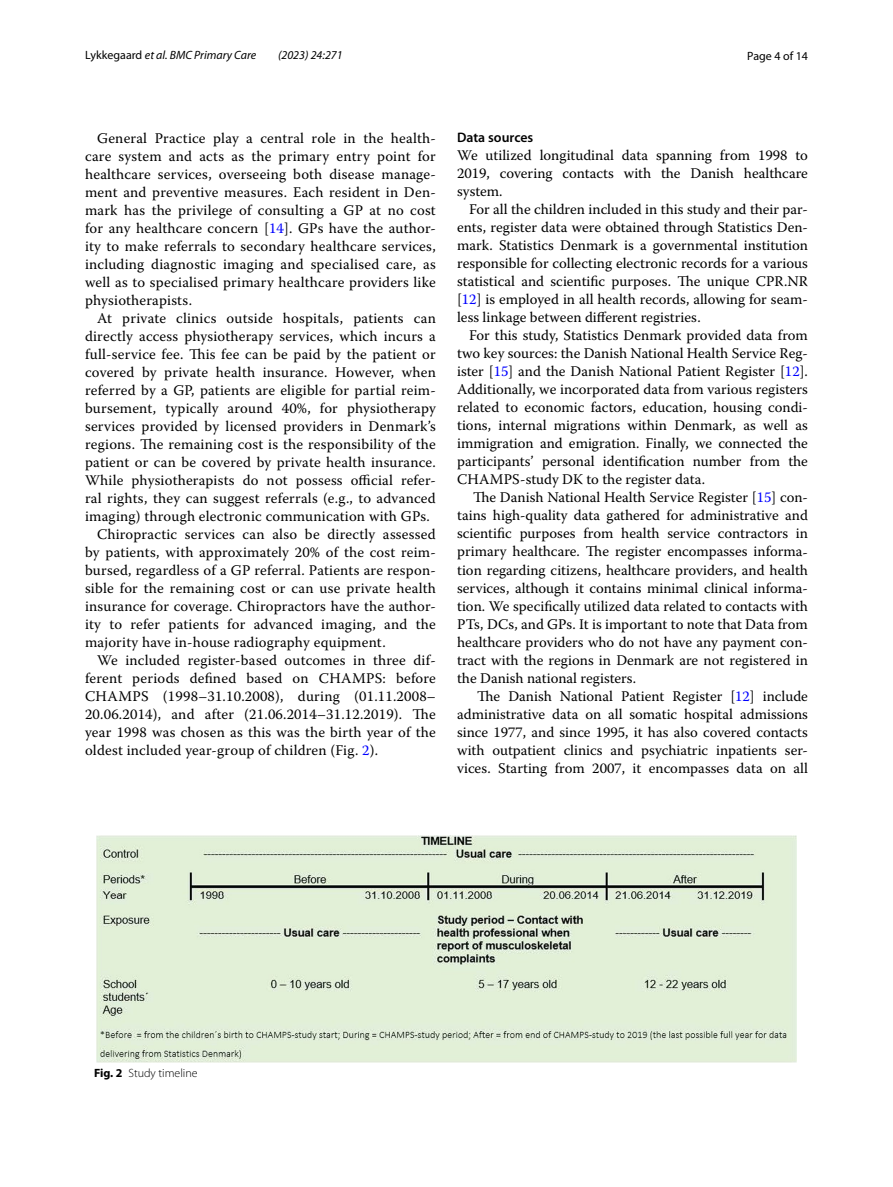
<style>
.page{position:relative;width:893px;height:1187px;background:#fff}
.page>*{position:absolute;margin:0;border:0;box-sizing:border-box;transform-origin:0 0}
.t1{font:14.7px/18px "Warnock Pro";letter-spacing:.015em;color:#000;text-align:justify}
.t2{font:600 13.8px "Myriad Pro";color:#000}
.t3{font:italic 12px "Myriad Pro";color:#000}
.t4{font:300 12px "Myriad Pro";color:#000}
.t5{font:12px "Myriad Pro";color:#000}
.s1{font-style:normal}
.s2{color:#00f}
.s3{font-weight:700}
</style>
<div class="page">
<img style="left:96px;top:835px;width:701px;height:226px">
<p class="t3" style="left:85px;top:48px;width:173px"><span class="s1">Lykkegaard</span> et al. BMC Primary Care</p>
<p class="t3" style="left:278px;top:48px;width:66px">(2023) 24:271</p>
<p class="t5" style="left:747px;top:48px;width:62px">Page 4 of 14</p>
<p class="t1" style="left:85px;top:128px;width:352px;text-indent:12px">General Practice play a central role in the health&shy;care system and acts as the primary entry point for healthcare services, overseeing both disease manage&shy;ment and preventive measures. Each resident in Den&shy;mark has the privilege of consulting a GP at no cost for any healthcare concern [<span class="s2">14</span>]. GPs have the author&shy;ity to make referrals to secondary healthcare services, including diagnostic imaging and specialised care, as well as to specialised primary healthcare providers like physiotherapists.</p>
<p class="t1" style="left:97px;top:308px;width:340px">At private clinics outside hospitals, patients can</p>
<p class="t1" style="left:85px;top:326px;width:352px">directly access physiotherapy services, which incurs a</p>
<p class="t1" style="left:85px;top:344px;width:352px">full-service fee. This fee can be paid by the patient or</p>
<p class="t1" style="left:85px;top:362px;width:352px">covered by private health insurance. However, when</p>
<p class="t1" style="left:85px;top:380px;width:352px">referred by a GP, patients are eligible for partial reim-</p>
<p class="t1" style="left:85px;top:398px;width:352px">bursement, typically around 40%, for physiotherapy</p>
<p class="t1" style="left:85px;top:416px;width:352px">services provided by licensed providers in Denmark’s</p>
<p class="t1" style="left:85px;top:434px;width:352px">regions. The remaining cost is the responsibility of the</p>
<p class="t1" style="left:85px;top:452px;width:352px">patient or can be covered by private health insurance.</p>
<p class="t1" style="left:85px;top:470px;width:352px">While physiotherapists do not possess official refer-</p>
<p class="t1" style="left:85px;top:488px;width:352px">ral rights, they can suggest referrals (e.g., to advanced</p>
<p class="t1" style="left:85px;top:506px;width:346px">imaging) through electronic communication with GPs.</p>
<p class="t1" style="left:97px;top:524px;width:340px">Chiropractic services can also be directly assessed</p>
<p class="t1" style="left:85px;top:542px;width:352px">by patients, with approximately 20% of the cost reim-</p>
<p class="t1" style="left:85px;top:560px;width:352px">bursed, regardless of a GP referral. Patients are respon-</p>
<p class="t1" style="left:85px;top:578px;width:352px">sible for the remaining cost or can use private health</p>
<p class="t1" style="left:85px;top:596px;width:352px">insurance for coverage. Chiropractors have the author-</p>
<p class="t1" style="left:85px;top:614px;width:352px">ity to refer patients for advanced imaging, and the</p>
<p class="t1" style="left:85px;top:632px;width:302px">majority have in-house radiography equipment.</p>
<p class="t1" style="left:97px;top:650px;width:340px">We included register-based outcomes in three dif-</p>
<p class="t1" style="left:85px;top:668px;width:352px">ferent periods defined based on CHAMPS: before</p>
<p class="t1" style="left:85px;top:686px;width:352px">CHAMPS (1998–31.10.2008), during (01.11.2008–</p>
<p class="t1" style="left:85px;top:704px;width:352px">20.06.2014), and after (21.06.2014–31.12.2019). The</p>
<p class="t1" style="left:85px;top:722px;width:352px">year 1998 was chosen as this was the birth year of the</p>
<p class="t1" style="left:85px;top:740px;width:295px">oldest included year-group of children (Fig. <span class="s2">2</span>).</p>
<p class="t2" style="left:457px;top:129px;width:78px">Data sources</p>
<p class="t1" style="left:457px;top:146px;width:352px">We utilized longitudinal data spanning from 1998 to 2019, covering contacts with the Danish healthcare system.</p>
<p class="t1" style="left:457px;top:200px;width:352px;text-indent:12px">For all the children included in this study and their par&shy;ents, register data were obtained through Statistics Den&shy;mark. Statistics Denmark is a governmental institution responsible for collecting electronic records for a various statistical and scientific purposes. The unique CPR.NR [<span class="s2">12</span>] is employed in all health records, allowing for seam&shy;less linkage between different registries.</p>
<p class="t1" style="left:457px;top:326px;width:352px;text-indent:12px">For this study, Statistics Denmark provided data from two key sources: the Danish National Health Service Reg&shy;ister [<span class="s2">15</span>] and the Danish National Patient Register [<span class="s2">12</span>].<br>Additionally, we incorporated data from various registers related to economic factors, education, housing condi&shy;tions, internal migrations within Denmark, as well as immigration and emigration. Finally, we connected the participants’ personal identification number from the CHAMPS-study DK to the register data.</p>
<p class="t1" style="left:457px;top:488px;width:352px;text-indent:16px">The Danish National Health Service Register [<span class="s2">15</span>] con&shy;tains high-quality data gathered for administrative and scientific purposes from health service contractors in primary healthcare. The register encompasses informa&shy;tion regarding citizens, healthcare providers, and health services, although it contains minimal clinical informa&shy;tion. We specifically utilized data related to contacts with PTs, DCs, and GPs. It is important to note that Data from healthcare providers who do not have any payment con&shy;tract with the regions in Denmark are not registered in the Danish national registers.</p>
<p class="t1" style="left:457px;top:686px;width:352px;text-indent:20px">The Danish National Patient Register [<span class="s2">12</span>] include administrative data on all somatic hospital admissions since 1977, and since 1995, it has also covered contacts with outpatient clinics and psychiatric inpatients ser&shy;vices. Starting from 2007, it encompasses data on all</p>
<p class="t4" style="left:94px;top:1066px;width:105px"><span class="s3">Fig. 2</span> Study timeline</p>
</div>
